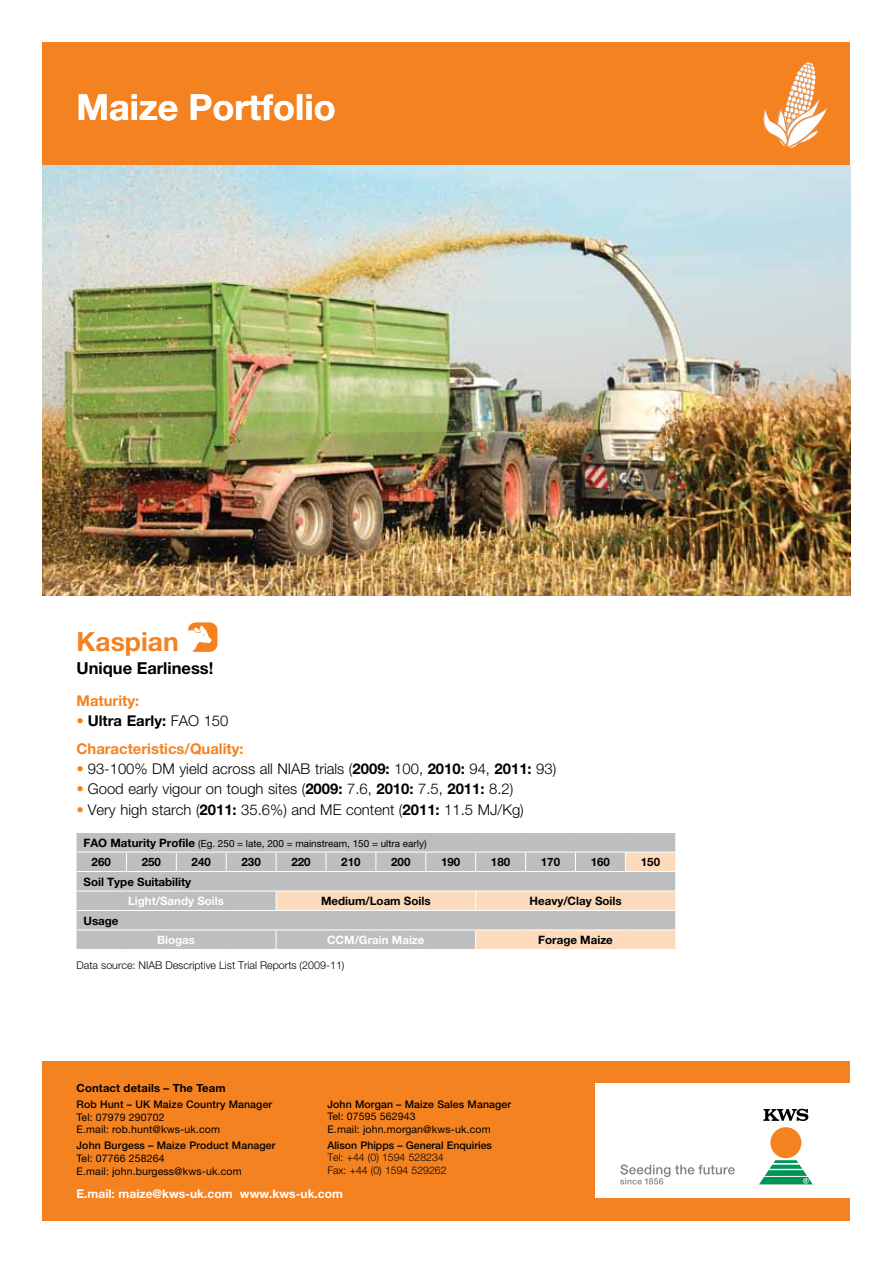
<style>
.page{position:relative;width:893px;height:1263px;background:#fff}
.page>*{position:absolute;margin:0;border:0;box-sizing:border-box;transform-origin:0 0}
.t1{font:700 36px "Helvetica Neue";color:#fff}
.t2{font:700 26.4px "Helvetica Neue";color:#f58220}
.t3{font:700 16.5px "Helvetica Neue";color:#000}
.t4{font:300 14.85px "Helvetica Neue";color:#000}
.t5{font:700 14.85px/27.2px "Helvetica Neue";color:#f58220}
.t6{font:700 12px "Helvetica Neue";color:#fff}
.t7{font:700 11.55px "Helvetica Neue";color:#000}
.t8{font:700 11.55px "Helvetica Neue";color:#fff}
.t9{font:700 11.25px "Helvetica Neue";letter-spacing:.015em;color:#000}
.t10{font:300 10.8px "Helvetica Neue";color:#000}
.t11{font:10.5px/12.6px "Helvetica Neue";letter-spacing:.015em;color:#000}
.t12{font:500 10.5px "Helvetica Neue";letter-spacing:.015em;color:#000}
.t13{font:300 10.5px/12.6px "Helvetica Neue";color:#000}
.t14{font:9.9px "Helvetica Neue";color:#000}
.s1{color:#000}
.s2{font-weight:300;color:#000}
.s3{font-weight:700;color:#f58220}
.s4{font-weight:700}
.s5{font-weight:700;font-size:11.55px}
</style>
<div class="page">
<div style="left:43px;top:1061px;width:807px;height:159px;background:#f58220"></div>
<div style="left:43px;top:43px;width:807px;height:123px;background:#f58220"></div>
<div style="left:595px;top:1083px;width:260px;height:115px;background:#fff"></div>
<svg style="left:763px;top:62px;width:64px;height:86px"></svg>
<svg style="left:763px;top:1109px;width:46px;height:12px"></svg>
<div style="left:770px;top:1127px;width:31px;height:31px;background:#f58220;border-radius:50%"></div>
<svg style="left:759px;top:1160px;width:54px;height:24px"></svg>
<svg style="left:620px;top:1164px;width:115px;height:20px"></svg>
<img style="left:43px;top:166px;width:807px;height:429px">
<svg style="left:187px;top:622px;width:31px;height:30px"></svg>
<div style="left:77px;top:833px;width:598px;height:116px;background:#bcbec0"></div>
<hr style="left:77px;top:852px;width:49px;height:1px;background:#fff">
<hr style="left:126px;top:852px;width:50px;height:1px;background:#fff">
<hr style="left:176px;top:852px;width:50px;height:1px;background:#fff">
<hr style="left:226px;top:852px;width:50px;height:1px;background:#fff">
<hr style="left:77px;top:871px;width:49px;height:1px;background:#fff">
<hr style="left:126px;top:871px;width:50px;height:1px;background:#fff">
<hr style="left:176px;top:871px;width:50px;height:1px;background:#fff">
<hr style="left:226px;top:871px;width:50px;height:1px;background:#fff">
<hr style="left:77px;top:890px;width:49px;height:1px;background:#fff">
<hr style="left:126px;top:890px;width:50px;height:1px;background:#fff">
<hr style="left:176px;top:890px;width:50px;height:1px;background:#fff">
<hr style="left:226px;top:890px;width:50px;height:1px;background:#fff">
<hr style="left:77px;top:910px;width:49px;height:1px;background:#fff">
<hr style="left:126px;top:910px;width:50px;height:1px;background:#fff">
<hr style="left:176px;top:910px;width:50px;height:1px;background:#fff">
<hr style="left:226px;top:910px;width:50px;height:1px;background:#fff">
<hr style="left:77px;top:929px;width:49px;height:1px;background:#fff">
<hr style="left:126px;top:929px;width:50px;height:1px;background:#fff">
<hr style="left:176px;top:929px;width:50px;height:1px;background:#fff">
<hr style="left:226px;top:929px;width:50px;height:1px;background:#fff">
<svg style="left:126px;top:852px;width:1px;height:19px"></svg>
<svg style="left:176px;top:852px;width:1px;height:19px"></svg>
<svg style="left:226px;top:852px;width:1px;height:19px"></svg>
<svg style="left:276px;top:852px;width:399px;height:97px;background:#d3cac2"></svg>
<h1 class="t1" style="left:77px;top:84px;width:261px">Maize Portfolio</h1>
<h2 class="t2" style="left:77px;top:625px;width:104px">Kaspian</h2>
<p class="t3" style="left:77px;top:658px;width:138px">Unique Earliness!</p>
<p class="t5" style="left:77px;top:687px;width:64px">Maturity:</p>
<p class="t5" style="left:77px;top:707px;width:169px">• <span class="s1">Ultra Early:</span> <span class="s2">FAO 150<br></span>Characteristics/Quality:</p>
<p class="t4" style="left:77px;top:760px;width:481px"><span class="s3">•</span> 93-100% DM yield across all NIAB trials (<span class="s4">2009:</span> 100, <span class="s4">2010:</span> 94, <span class="s4">2011:</span> 93)</p>
<p class="t4" style="left:77px;top:780px;width:438px"><span class="s3">•</span> Good early vigour on tough sites (<span class="s4">2009:</span> 7.6, <span class="s4">2010:</span> 7.5, <span class="s4">2011:</span> 8.2)</p>
<p class="t4" style="left:77px;top:801px;width:449px"><span class="s3">•</span> Very high starch (<span class="s4">2011:</span> 35.6%) and ME content (<span class="s4">2011:</span> 11.5 MJ/Kg)</p>
<p class="t14" style="left:84px;top:837px;width:344px"><span class="s5">FAO Maturity Profile</span> (Eg. 250 = late, 200 = mainstream, 150 = ultra early)</p>
<p class="t7" style="left:92px;top:855px;width:21px">260</p>
<p class="t7" style="left:142px;top:855px;width:21px">250</p>
<p class="t7" style="left:192px;top:855px;width:21px">240</p>
<p class="t7" style="left:242px;top:855px;width:21px">230</p>
<p class="t7" style="left:291px;top:855px;width:21px">220</p>
<p class="t7" style="left:341px;top:855px;width:21px">210</p>
<p class="t7" style="left:391px;top:855px;width:21px">200</p>
<p class="t7" style="left:441px;top:855px;width:21px">190</p>
<p class="t7" style="left:491px;top:855px;width:21px">180</p>
<p class="t7" style="left:541px;top:855px;width:21px">170</p>
<p class="t7" style="left:591px;top:855px;width:21px">160</p>
<p class="t7" style="left:641px;top:855px;width:21px">150</p>
<p class="t7" style="left:83px;top:874px;width:109px">Soil Type Suitability</p>
<p class="t8" style="left:128px;top:894px;width:98px">Light/Sandy Soils</p>
<p class="t7" style="left:321px;top:894px;width:111px">Medium/Loam Soils</p>
<p class="t7" style="left:529px;top:894px;width:94px">Heavy/Clay Soils</p>
<p class="t7" style="left:83px;top:913px;width:37px">Usage</p>
<p class="t8" style="left:157px;top:933px;width:40px">Biogas</p>
<p class="t8" style="left:327px;top:933px;width:99px">CCM/Grain Maize</p>
<p class="t7" style="left:538px;top:933px;width:76px">Forage Maize</p>
<p class="t10" style="left:77px;top:958px;width:270px">Data source: NIAB Descriptive List Trial Reports (2009-11)</p>
<p class="t9" style="left:77px;top:1081px;width:151px">Contact details – The Team</p>
<p class="t12" style="left:77px;top:1098px;width:197px">Rob Hunt – UK Maize Country Manager</p>
<p class="t11" style="left:77px;top:1110px;width:145px">Tel: 07979 290702<br>E.mail: rob.hunt@kws-uk.com</p>
<p class="t12" style="left:77px;top:1139px;width:201px">John Burgess – Maize Product Manager</p>
<p class="t11" style="left:77px;top:1152px;width:167px">Tel: 07766 258264<br>E.mail: john.burgess@kws-uk.com</p>
<p class="t12" style="left:327px;top:1097px;width:185px">John Morgan – Maize Sales Manager</p>
<p class="t11" style="left:327px;top:1110px;width:165px">Tel: 07595 562943<br>E.mail: john.morgan@kws-uk.com</p>
<p class="t12" style="left:327px;top:1139px;width:166px">Alison Phipps – General Enquiries</p>
<p class="t13" style="left:327px;top:1151px;width:121px">Tel: +44 (0) 1594 528234<br>Fax: +44 (0) 1594 529262</p>
<p class="t6" style="left:77px;top:1186px;width:268px">E.mail: maize@kws-uk.com www.kws-uk.com</p>
</div>
